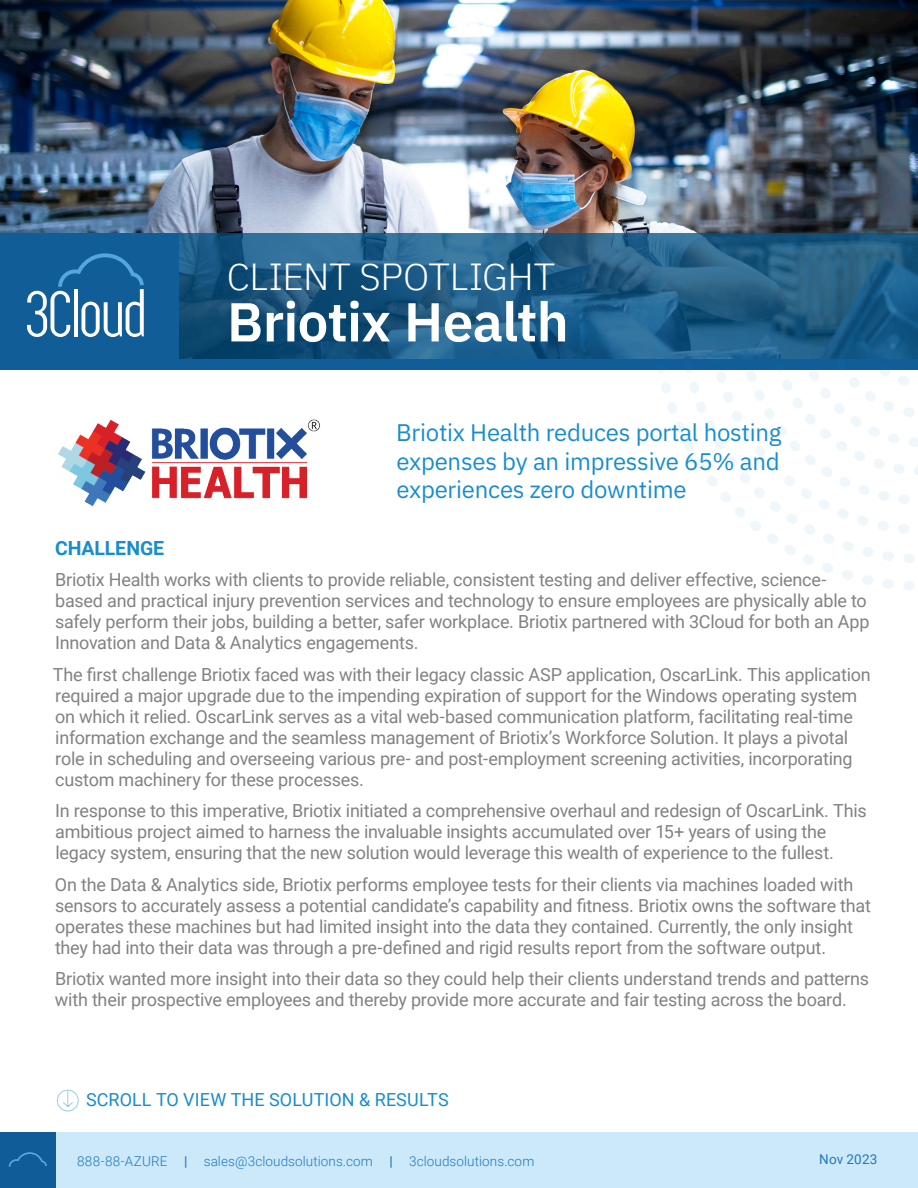
<style>
.page{position:relative;width:918px;height:1188px;background:#fff}
.page>*{position:absolute;margin:0;border:0;box-sizing:border-box;transform-origin:0 0}
.t1{font:600 54.75px "IBM Plex Sans";letter-spacing:-.015em;color:#fff}
.t2{font:300 37.65px "IBM Plex Sans";letter-spacing:-.01em;color:#fff}
.t3{font:24px/28.5px "IBM Plex Sans";letter-spacing:-.01em;color:#178dce;text-align:justify}
.t4{font:700 19.5px "Roboto";color:#178dce}
.t5{font:18px/21px "Roboto";letter-spacing:-.015em;color:#828284}
.t6{font:18px "Roboto";color:#178dce}
.t7{font:300 13.5px "Roboto";letter-spacing:.005em;color:#2078be}
.t8{font:13.5px "Roboto";letter-spacing:.015em;color:#2078be}
.s1{font-weight:500}
</style>
<div class="page">
<img style="left:0;top:0;width:918px;height:233px">
<div style="left:0;top:1132px;width:918px;height:56px;background:#cce9f9"></div>
<div style="left:0;top:1132px;width:56px;height:56px;background:#105c98"></div>
<svg style="left:9px;top:1152px;width:38px;height:15px"></svg>
<svg style="left:179px;top:233px;width:473px;height:126px;background:#1d5a84"></svg>
<div style="left:0;top:233px;width:179px;height:127px;background:#105d98"></div>
<svg style="left:27px;top:253px;width:117px;height:84px"></svg>
<div style="left:0;top:359px;width:918px;height:10px;background:#105d98"></div>
<svg style="left:652px;top:41px;width:266px;height:550px"></svg>
<img style="left:679px;top:68px;width:239px;height:496px">
<svg style="left:737px;top:126px;width:181px;height:379px"></svg>
<img style="left:58px;top:419px;width:262px;height:88px">
<div style="left:57px;top:1090px;width:22px;height:21px;border:1px solid #178dce;border-radius:50%"></div>
<svg style="left:62px;top:1090px;width:11px;height:17px"></svg>
<p class="t2" style="left:227px;top:248px;width:330px">CLIENT SPOTLIGHT</p>
<p class="t1" style="left:227px;top:279px;width:343px">Briotix Health</p>
<p class="t3" style="left:396px;top:416px;width:387px">Briotix Health reduces portal hosting expenses by an impressive 65% and experiences zero downtime</p>
<p class="t4" style="left:55px;top:534px;width:111px">CHALLENGE</p>
<p class="t5" style="left:55px;top:569px;width:816px">Briotix Health works with clients to provide reliable, consistent testing and deliver effective, science&shy;based and practical injury prevention services and technology to ensure employees are physically able to safely perform their jobs, building a better, safer workplace. Briotix partnered with 3Cloud for both an App Innovation and Data &amp; Analytics engagements.</p>
<p class="t5" style="left:53px;top:663px;width:820px">The first challenge Briotix faced was with their legacy classic ASP application, OscarLink. This application required a major upgrade due to the impending expiration of support for the Windows operating system on which it relied. OscarLink serves as a vital web-based communication platform, facilitating real-time information exchange and the seamless management of Briotix’s Workforce Solution. It plays a pivotal role in scheduling and overseeing various pre- and post-employment screening activities, incorporating custom machinery for these processes.</p>
<p class="t5" style="left:55px;top:800px;width:813px">In response to this imperative, Briotix initiated a comprehensive overhaul and redesign of OscarLink. This ambitious project aimed to harness the invaluable insights accumulated over 15+ years of using the legacy system, ensuring that the new solution would leverage this wealth of experience to the fullest.</p>
<p class="t5" style="left:55px;top:873px;width:818px">On the Data &amp; Analytics side, Briotix performs employee tests for their clients via machines loaded with sensors to accurately assess a potential candidate’s capability and fitness. Briotix owns the software that operates these machines but had limited insight into the data they contained. Currently, the only insight they had into their data was through a pre-defined and rigid results report from the software output.</p>
<p class="t5" style="left:55px;top:968px;width:816px">Briotix wanted more insight into their data so they could help their clients understand trends and patterns with their prospective employees and thereby provide more accurate and fair testing across the board.</p>
<p class="t6" style="left:86px;top:1087px;width:364px">SCROLL TO VIEW THE SOLUTION &amp; RESULTS</p>
<p class="t7" style="left:77px;top:1152px;width:459px">888-88-AZURE <span class="s1">|</span> sales@3cloudsolutions.com <span class="s1">|</span> 3cloudsolutions.com</p>
<p class="t8" style="left:819px;top:1149px;width:60px">Nov 2023</p>
</div>
